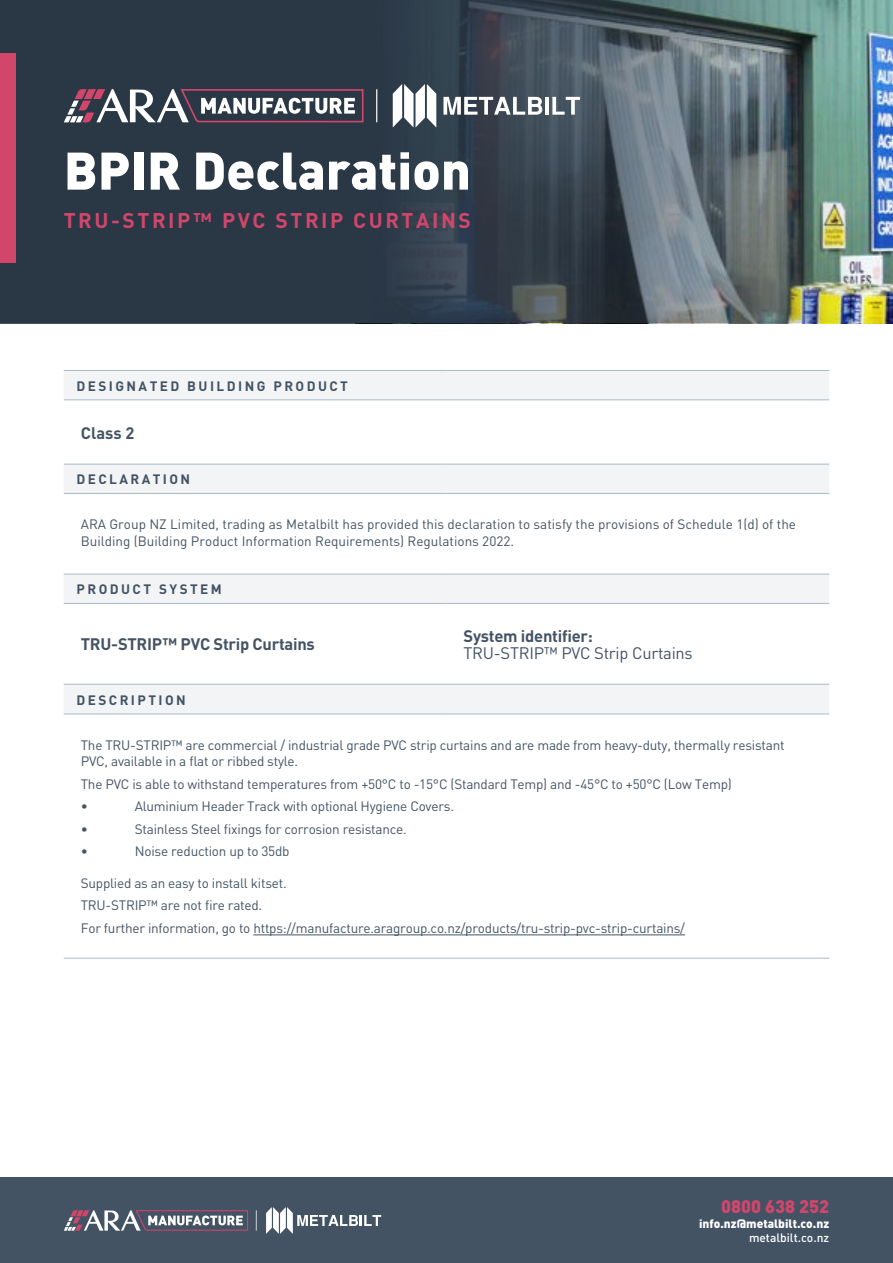
<style>
.page{position:relative;width:893px;height:1263px;background:#fff}
.page>*{position:absolute;margin:0;border:0;box-sizing:border-box;transform-origin:0 0}
.t1{font:900 52.05px "DIN";color:#fff}
.t2{font:700 21px "DIN";letter-spacing:.12em;color:#d2466c}
.t3{font:900 18px "DIN";color:#d2466c}
.t4{font:700 16.5px "DIN";letter-spacing:-.015em;color:#435364}
.t5{font:16.5px "DIN";letter-spacing:-.015em;color:#435364}
.t6{font:700 16.5px "DIN";color:#435464}
.t7{font:13.5px/22.5px "DIN";letter-spacing:-.015em;color:#435464}
.t8{font:700 13.5px "DIN";letter-spacing:.18em;color:#435364}
.t9{font:900 12px "DIN";color:#fff}
.t10{font:500 12px "DIN";color:#fff}
</style>
<div class="page">
<div style="left:0;top:1178px;width:893px;height:85px;background:#435364"></div>
<svg style="left:266px;top:1207px;width:115px;height:27px"></svg>
<svg style="left:65px;top:1210px;width:183px;height:21px"></svg>
<svg style="left:256px;top:1210px;width:1px;height:21px"></svg>
<img style="left:864px;top:0;width:29px;height:323px">
<svg style="left:0;top:0;width:864px;height:323px;background:#414f58"></svg>
<div style="left:0;top:53px;width:16px;height:209px;background:#d2466c"></div>
<svg style="left:64px;top:371px;width:765px;height:343px"></svg>
<hr style="left:64px;top:603px;width:382px;height:1px;background:#a7bbc9">
<hr style="left:446px;top:603px;width:383px;height:1px;background:#a7bbc9">
<hr style="left:64px;top:370px;width:382px;height:1px;background:#a7bbc9">
<hr style="left:446px;top:370px;width:383px;height:1px;background:#a7bbc9">
<hr style="left:64px;top:399px;width:382px;height:1px;background:#a7bbc9">
<hr style="left:446px;top:399px;width:383px;height:1px;background:#a7bbc9">
<hr style="left:64px;top:464px;width:382px;height:1px;background:#a7bbc9">
<hr style="left:446px;top:464px;width:383px;height:1px;background:#a7bbc9">
<hr style="left:64px;top:493px;width:382px;height:1px;background:#a7bbc9">
<hr style="left:446px;top:493px;width:383px;height:1px;background:#a7bbc9">
<hr style="left:64px;top:574px;width:382px;height:1px;background:#a7bbc9">
<hr style="left:446px;top:574px;width:383px;height:1px;background:#a7bbc9">
<hr style="left:64px;top:684px;width:382px;height:1px;background:#a7bbc9">
<hr style="left:446px;top:684px;width:383px;height:1px;background:#a7bbc9">
<hr style="left:64px;top:714px;width:382px;height:1px;background:#a7bbc9">
<hr style="left:446px;top:714px;width:383px;height:1px;background:#a7bbc9">
<hr style="left:64px;top:958px;width:382px;height:1px;background:#a7bbc9">
<hr style="left:446px;top:958px;width:383px;height:1px;background:#a7bbc9">
<hr style="left:253px;top:934px;width:432px;height:1px;background:#435464">
<svg style="left:443px;top:97px;width:99px;height:18px"></svg>
<hr style="left:545px;top:97px;width:4px;height:18px;background:#fff">
<svg style="left:552px;top:97px;width:28px;height:18px"></svg>
<svg style="left:393px;top:84px;width:43px;height:43px"></svg>
<svg style="left:66px;top:89px;width:298px;height:33px"></svg>
<hr style="left:376px;top:89px;width:1px;height:33px;background:#fff">
<h1 class="t1" style="left:64px;top:136px;width:409px">BPIR Declaration</h1>
<h2 class="t2" style="left:64px;top:207px;width:409px">TRU-STRIP™ PVC STRIP CURTAINS</h2>
<p class="t8" style="left:77px;top:377px;width:273px">DESIGNATED BUILDING PRODUCT</p>
<p class="t6" style="left:81px;top:422px;width:55px">Class 2</p>
<p class="t8" style="left:77px;top:470px;width:115px">DECLARATION</p>
<p class="t7" style="left:81px;top:516px;width:717px;line-height:16.2px">ARA Group NZ Limited, trading as Metalbilt has provided this declaration to satisfy the provisions of Schedule 1(d) of the<br>Building (Building Product Information Requirements) Regulations 2022.</p>
<p class="t8" style="left:77px;top:580px;width:147px">PRODUCT SYSTEM</p>
<p class="t4" style="left:81px;top:634px;width:236px">TRU-STRIP™ PVC Strip Curtains</p>
<p class="t4" style="left:463px;top:625px;width:131px">System identifier:</p>
<p class="t5" style="left:463px;top:642px;width:231px">TRU-STRIP™ PVC Strip Curtains</p>
<p class="t8" style="left:77px;top:691px;width:111px">DESCRIPTION</p>
<p class="t7" style="left:81px;top:737px;width:705px;line-height:16.2px">The TRU-STRIP™️ are commercial / industrial grade PVC strip curtains and are made from heavy-duty, thermally resistant<br>PVC, available in a flat or ribbed style.</p>
<p class="t7" style="left:81px;top:772px;width:653px">The PVC is able to withstand temperatures from +50°C to -15°C (Standard Temp) and -45°C to +50°C (Low Temp) •</p>
<p class="t7" style="left:135px;top:795px;width:321px">Aluminium Header Track with optional Hygiene Covers.</p>
<p class="t7" style="left:81px;top:817px;width:9px">•</p>
<p class="t7" style="left:135px;top:817px;width:273px">Stainless Steel fixings for corrosion resistance.</p>
<p class="t7" style="left:81px;top:840px;width:9px">•</p>
<p class="t7" style="left:135px;top:840px;width:156px">Noise reduction up to 35db</p>
<p class="t7" style="left:81px;top:871px;width:606px">Supplied as an easy to install kitset.<br>TRU-STRIP™️ are not fire rated.<br>For further information, go to https://manufacture.aragroup.co.nz/products/tru-strip-pvc-strip-curtains/</p>
<h3 class="t3" style="left:721px;top:1195px;width:110px">0800 638 252</h3>
<p class="t9" style="left:699px;top:1215px;width:132px">info.nz@metalbilt.co.nz</p>
<p class="t10" style="left:749px;top:1230px;width:82px">metalbilt.co.nz</p>
</div>
